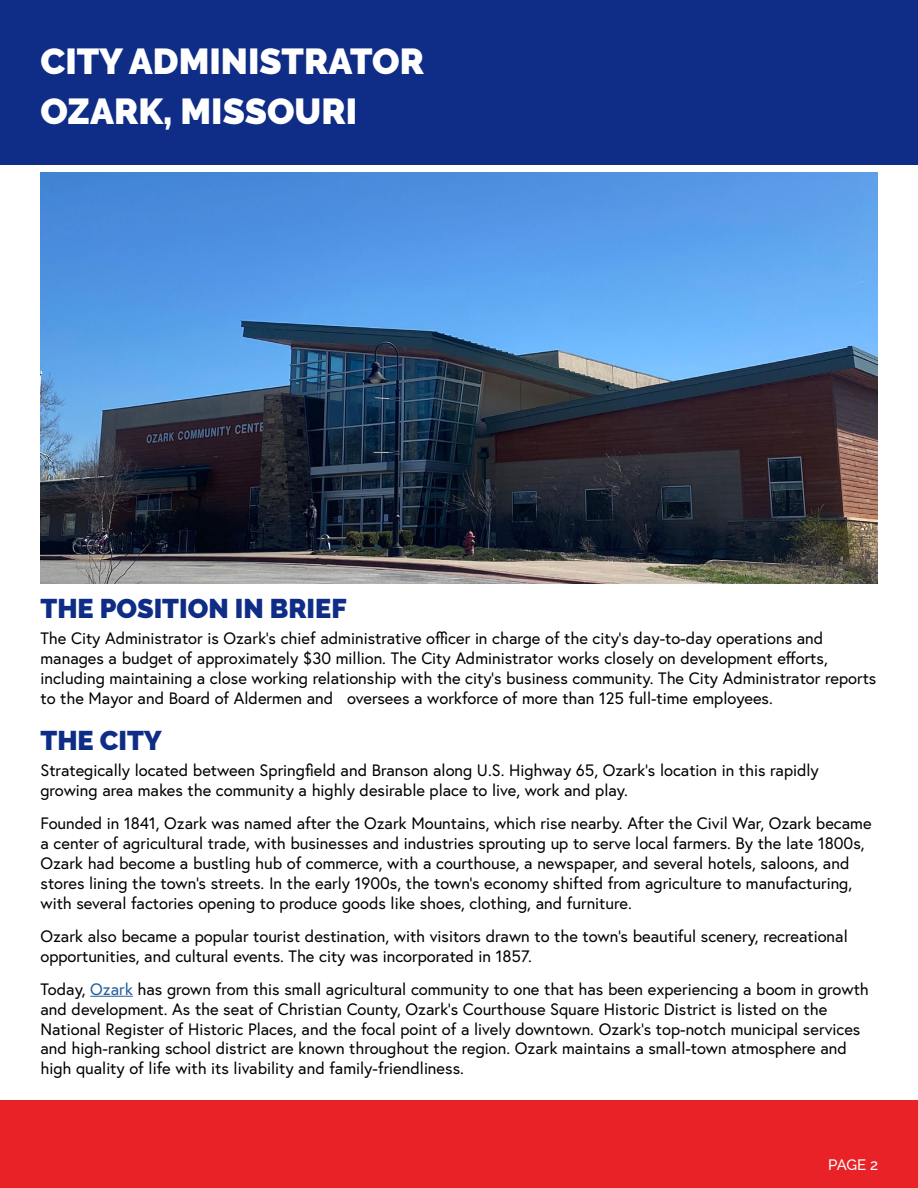
<style>
.page{position:relative;width:918px;height:1188px;background:#fff}
.page>*{position:absolute;margin:0;border:0;box-sizing:border-box;transform-origin:0 0}
.t1{font:900 36px/49.9px "Raleway";color:#fff}
.t2{font:900 27px "Raleway";color:#0f2d87}
.t3{font:16.5px/19.8px "Europa";color:#000}
.t4{font:500 15px "Raleway";color:#fff}
.s1{color:#215e9e}
</style>
<div class="page">
<div style="left:0;top:1101px;width:918px;height:87px;background:#e92227"></div>
<div style="left:0;top:0;width:918px;height:164px;background:#0f2d87"></div>
<hr style="left:90px;top:996px;width:43px;height:1px;background:#215e9e">
<img style="left:40px;top:172px;width:838px;height:412px">
<h1 class="t1" style="left:40px;top:37px;width:385px">CITY ADMINISTRATOR<br>OZARK, MISSOURI</h1>
<h2 class="t2" style="left:40px;top:593px;width:308px">THE POSITION IN BRIEF</h2>
<p class="t3" style="left:40px;top:628px;width:837px">The City Administrator is Ozark’s chief administrative officer in charge of the city’s day-to-day operations and manages a budget of approximately $30 million. The City Administrator works closely on development efforts, including maintaining a close working relationship with the city’s business community. The City Administrator reports to the Mayor and Board of Aldermen and oversees a workforce of more than 125 full-time employees.</p>
<h2 class="t2" style="left:40px;top:725px;width:123px">THE CITY</h2>
<p class="t3" style="left:40px;top:760px;width:780px">Strategically located between Springfield and Branson along U.S. Highway 65, Ozark’s location in this rapidly growing area makes the community a highly desirable place to live, work and play.</p>
<p class="t3" style="left:40px;top:813px;width:833px">Founded in 1841, Ozark was named after the Ozark Mountains, which rise nearby. After the Civil War, Ozark became a center of agricultural trade, with businesses and industries sprouting up to serve local farmers. By the late 1800s, Ozark had become a bustling hub of commerce, with a courthouse, a newspaper, and several hotels, saloons, and stores lining the town's streets. In the early 1900s, the town's economy shifted from agriculture to manufacturing, with several factories opening to produce goods like shoes, clothing, and furniture.</p>
<p class="t3" style="left:40px;top:926px;width:809px">Ozark also became a popular tourist destination, with visitors drawn to the town's beautiful scenery, recreational opportunities, and cultural events. The city was incorporated in 1857.</p>
<p class="t3" style="left:40px;top:979px;width:830px">Today, <span class="s1">Ozark</span> has grown from this small agricultural community to one that has been experiencing a boom in growth and development. As the seat of Christian County, Ozark’s Courthouse Square Historic District is listed on the National Register of Historic Places, and the focal point of a lively downtown. Ozark’s top-notch municipal services and high-ranking school district are known throughout the region. Ozark maintains a small-town atmosphere and high quality of life with its livability and family-friendliness.</p>
<p class="t4" style="left:828px;top:1156px;width:51px">PAGE 2</p>
</div>
